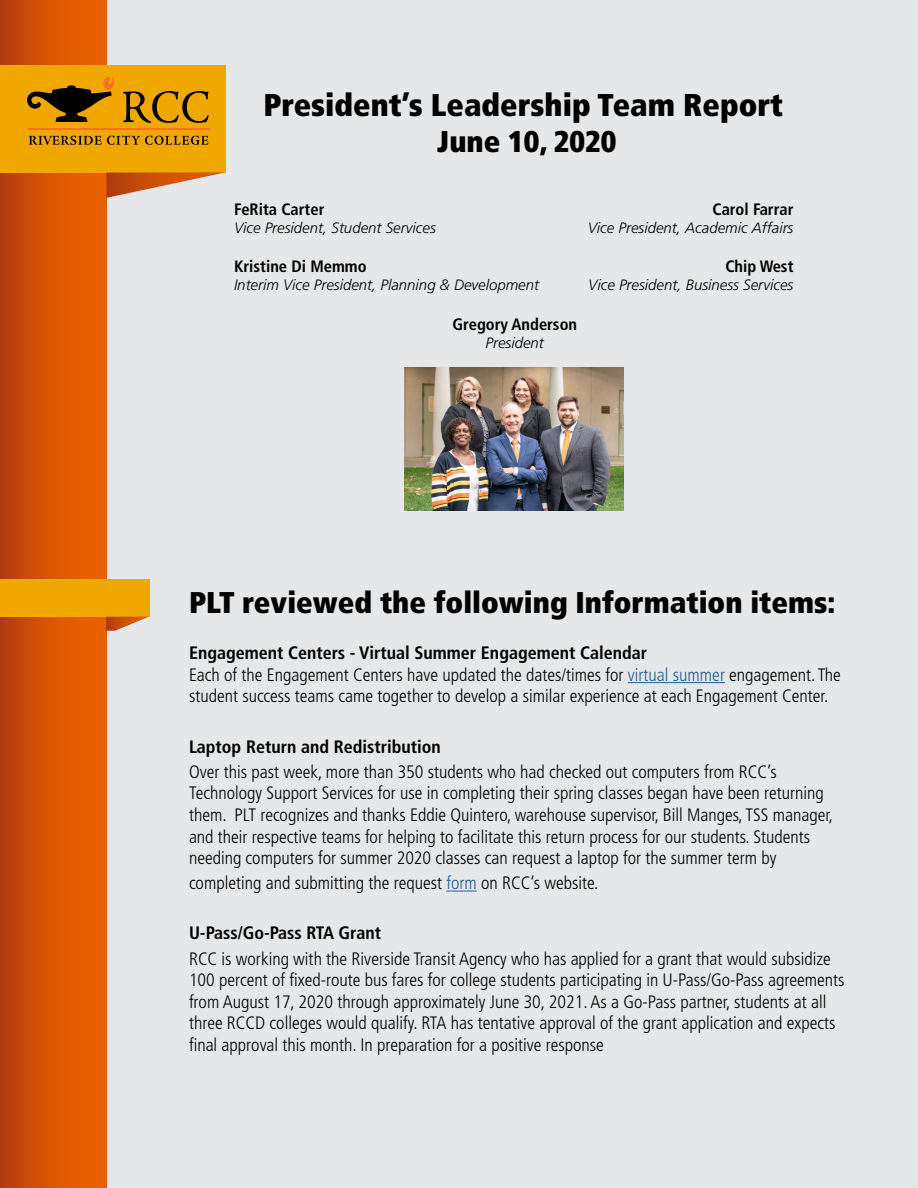
<style>
.page{position:relative;width:918px;height:1188px;background:#e6e7e8}
.page>*{position:absolute;margin:0;border:0;box-sizing:border-box;transform-origin:0 0}
.t1{font:900 condensed 31.5px "Frutiger LT Std";color:#000}
.t2{font:900 condensed 30px "Frutiger LT Std";color:#000}
.t3{font:300 condensed 18px/21.6px "Frutiger LT Std";color:#000}
.t4{font:700 condensed 18px "Frutiger LT Std";color:#000}
.t5{font:700 condensed 16.5px "Frutiger LT Std";color:#000}
.t6{font:italic 300 15px "Frutiger LT Std";color:#000}
.s1{font-weight:700}
.s2{color:#215e9e}
</style>
<div class="page">
<div style="left:0;top:0;width:106px;height:1188px;background:linear-gradient(to right,#ba410f,#f26700)"></div>
<div style="left:0;top:65px;width:226px;height:107px;background:#f0a800"></div>
<svg style="left:106px;top:172px;width:120px;height:26px"></svg>
<hr style="left:28px;top:129px;width:181px;height:1px;background:#f47421">
<svg style="left:27px;top:77px;width:87px;height:45px"></svg>
<svg style="left:123px;top:91px;width:86px;height:32px"></svg>
<svg style="left:29px;top:135px;width:179px;height:10px"></svg>
<hr style="left:628px;top:682px;width:97px;height:1px;background:#215e9e">
<hr style="left:446px;top:891px;width:31px;height:1px;background:#215e9e">
<img style="left:405px;top:368px;width:219px;height:142px">
<div style="left:0;top:579px;width:149px;height:38px;background:#f0a800"></div>
<svg style="left:106px;top:617px;width:42px;height:14px"></svg>
<h1 class="t1" style="left:263px;top:86px;width:521px">President’s Leadership Team Report</h1>
<h2 class="t2" style="left:437px;top:123px;width:181px">June 10, 2020</h2>
<p class="t5" style="left:234px;top:199px;width:92px">FeRita Carter</p>
<p class="t5" style="left:712px;top:199px;width:82px">Carol Farrar</p>
<p class="t6" style="left:234px;top:219px;width:203px">Vice President, Student Services</p>
<p class="t6" style="left:588px;top:219px;width:207px">Vice President, Academic Affairs</p>
<p class="t5" style="left:234px;top:257px;width:134px">Kristine Di Memmo</p>
<p class="t5" style="left:725px;top:257px;width:70px">Chip West</p>
<p class="t6" style="left:234px;top:276px;width:307px">Interim Vice President, Planning &amp; Development</p>
<p class="t6" style="left:588px;top:276px;width:207px">Vice President, Business Services</p>
<p class="t5" style="left:452px;top:314px;width:126px">Gregory Anderson</p>
<p class="t6" style="left:486px;top:334px;width:60px">President</p>
<h2 class="t2" style="left:189px;top:584px;width:648px">PLT reviewed the following Information items:</h2>
<p class="t3" style="left:189px;top:642px;width:653px"><span class="s1">Engagement Centers - Virtual Summer Engagement Calendar<br></span>Each of the Engagement Centers have updated the dates/times for <span class="s2">virtual summer</span> engagement. The student success teams came together to develop a similar experience at each Engagement Center.</p>
<p class="t4" style="left:189px;top:736px;width:253px">Laptop Return and Redistribution</p>
<p class="t3" style="left:189px;top:761px;width:646px">Over this past week, more than 350 students who had checked out computers from RCC’s Technology Support Services for use in completing their spring classes began have been returning them. PLT recognizes and thanks Eddie Quintero, warehouse supervisor, Bill Manges, TSS manager, and their respective teams for helping to facilitate this return process for our students. Students needing computers for summer 2020 classes can request a laptop for the summer term by</p>
<p class="t3" style="left:189px;top:872px;width:411px">completing and submitting the request <span class="s2">form</span> on RCC’s website.</p>
<p class="t4" style="left:189px;top:923px;width:194px">U-Pass/Go-Pass RTA Grant</p>
<p class="t3" style="left:189px;top:948px;width:657px">RCC is working with the Riverside Transit Agency who has applied for a grant that would subsidize 100 percent of fixed-route bus fares for college students participating in U-Pass/Go-Pass agreements from August 17, 2020 through approximately June 30, 2021. As a Go-Pass partner, students at all three RCCD colleges would qualify. RTA has tentative approval of the grant application and expects final approval this month. In preparation for a positive response</p>
</div>
